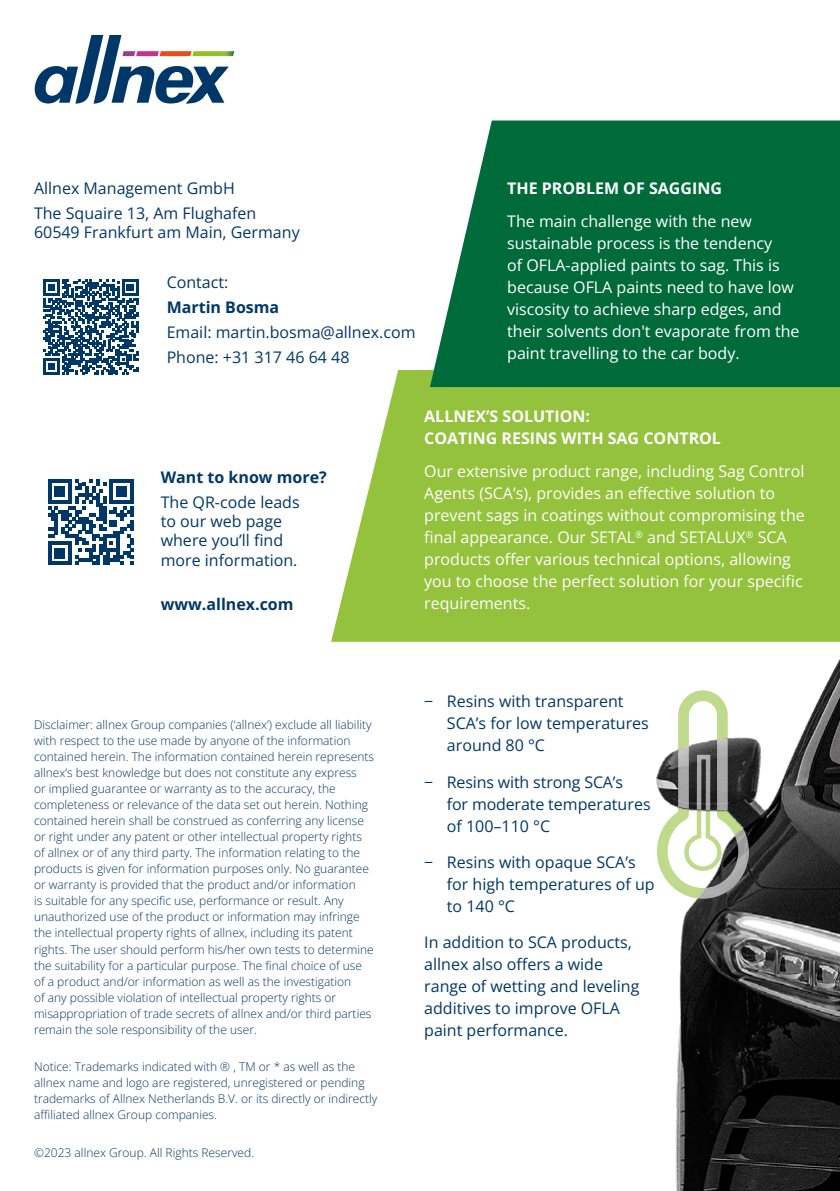
<style>
.page{position:relative;width:840px;height:1191px;background:#fff}
.page>*{position:absolute;margin:0;border:0;box-sizing:border-box;transform-origin:0 0}
.t1{font:16px/22px "Open Sans";color:#fff}
.t2{font:16px/22px "Open Sans";color:#003769}
.t3{font:700 16px/22px "Open Sans";color:#fff}
.t4{font:700 16px "Open Sans";color:#003769}
.t5{font:300 12px/16px "Open Sans";color:#003769}
</style>
<div class="page">
<svg style="left:331px;top:370px;width:250px;height:272px;background:#a3ca57"></svg>
<img style="left:581px;top:387px;width:258px;height:804px">
<svg style="left:429px;top:120px;width:410px;height:267px;background:#147649"></svg>
<svg style="left:656px;top:690px;width:92px;height:208px"></svg>
<svg style="left:34px;top:35px;width:200px;height:69px"></svg>
<svg style="left:43px;top:279px;width:95px;height:95px"></svg>
<svg style="left:48px;top:479px;width:86px;height:86px"></svg>
<h1 class="t2" style="left:34px;top:176px;width:224px;line-height:24.8px">Allnex Management GmbH<br>The Squaire 13, Am Flughafen</h1>
<h1 class="t2" style="left:34px;top:221px;width:267px">60549 Frankfurt am Main, Germany</h1>
<h1 class="t2" style="left:166px;top:271px;width:63px">Contact:</h1>
<h1 class="t4" style="left:166px;top:296px;width:114px">Martin Bosma</h1>
<h1 class="t2" style="left:166px;top:319px;width:250px;line-height:24.8px">Email: martin.bosma@allnex.com<br>Phone: +31 317 46 64 48</h1>
<h1 class="t3" style="left:507px;top:176px;width:216px">THE PROBLEM OF SAGGING</h1>
<p class="t1" style="left:507px;top:210px;width:294px">The main challenge with the new sustainable process is the tendency<br>of OFLA-applied paints to sag. This is because OFLA paints need to have low viscosity to achieve sharp edges, and their solvents don't evaporate from the paint travelling to the car body.</p>
<h1 class="t4" style="left:161px;top:466px;width:167px">Want to know more?</h1>
<h1 class="t2" style="left:161px;top:492px;width:140px;line-height:19.2px">The QR-code leads to our web page where you’ll find more information.</h1>
<h1 class="t4" style="left:161px;top:593px;width:134px">www.allnex.com</h1>
<h1 class="t3" style="left:424px;top:405px;width:298px">ALLNEX’S SOLUTION:<br>COATING RESINS WITH SAG CONTROL</h1>
<p class="t1" style="left:424px;top:460px;width:382px">Our extensive product range, including Sag Control Agents (SCA’s), provides an effective solution to prevent sags in coatings without compromising the final appearance. Our SETAL<sup>®</sup> and SETALUX<sup>®</sup> SCA products offer various technical options, allowing you to choose the perfect solution for your specific requirements.</p>
<p class="t5" style="left:34px;top:717px;width:341px">Disclaimer: allnex Group companies (‘allnex’) exclude all liability with respect to the use made by anyone of the information contained herein. The information contained herein represents allnex’s best knowledge but does not constitute any express<br>or implied guarantee or warranty as to the accuracy, the completeness or relevance of the data set out herein. Nothing contained herein shall be construed as conferring any license or right under any patent or other intellectual property rights of allnex or of any third party. The information relating to the products is given for information purposes only. No guarantee or warranty is provided that the product and/or information<br>is suitable for any specific use, performance or result. Any unauthorized use of the product or information may infringe the intellectual property rights of allnex, including its patent rights. The user should perform his/her own tests to determine the suitability for a particular purpose. The final choice of use of a product and/or information as well as the investigation<br>of any possible violation of intellectual property rights or misappropriation of trade secrets of allnex and/or third parties remain the sole responsibility of the user.</p>
<p class="t5" style="left:34px;top:1058px;width:344px">Notice: Trademarks indicated with ® , TM or * as well as the allnex name and logo are registered, unregistered or pending trademarks of Allnex Netherlands B.V. or its directly or indirectly affiliated allnex Group companies.</p>
<p class="t5" style="left:34px;top:1144px;width:221px">©2023 allnex Group. All Rights Reserved.</p>
<h1 class="t2" style="left:446px;top:690px;width:203px;text-indent:-23px">− Resins with transparent<br>SCA’s for low temperatures around 80 °C</h1>
<h1 class="t2" style="left:446px;top:770px;width:205px;text-indent:-23px">− Resins with strong SCA’s<br>for moderate temperatures of 100–110 °C</h1>
<h1 class="t2" style="left:446px;top:850px;width:209px;text-indent:-23px">− Resins with opaque SCA’s for high temperatures of up to 140 °C</h1>
<h1 class="t2" style="left:424px;top:931px;width:216px">In addition to SCA products, allnex also offers a wide range of wetting and leveling additives to improve OFLA paint performance.</h1>
</div>
